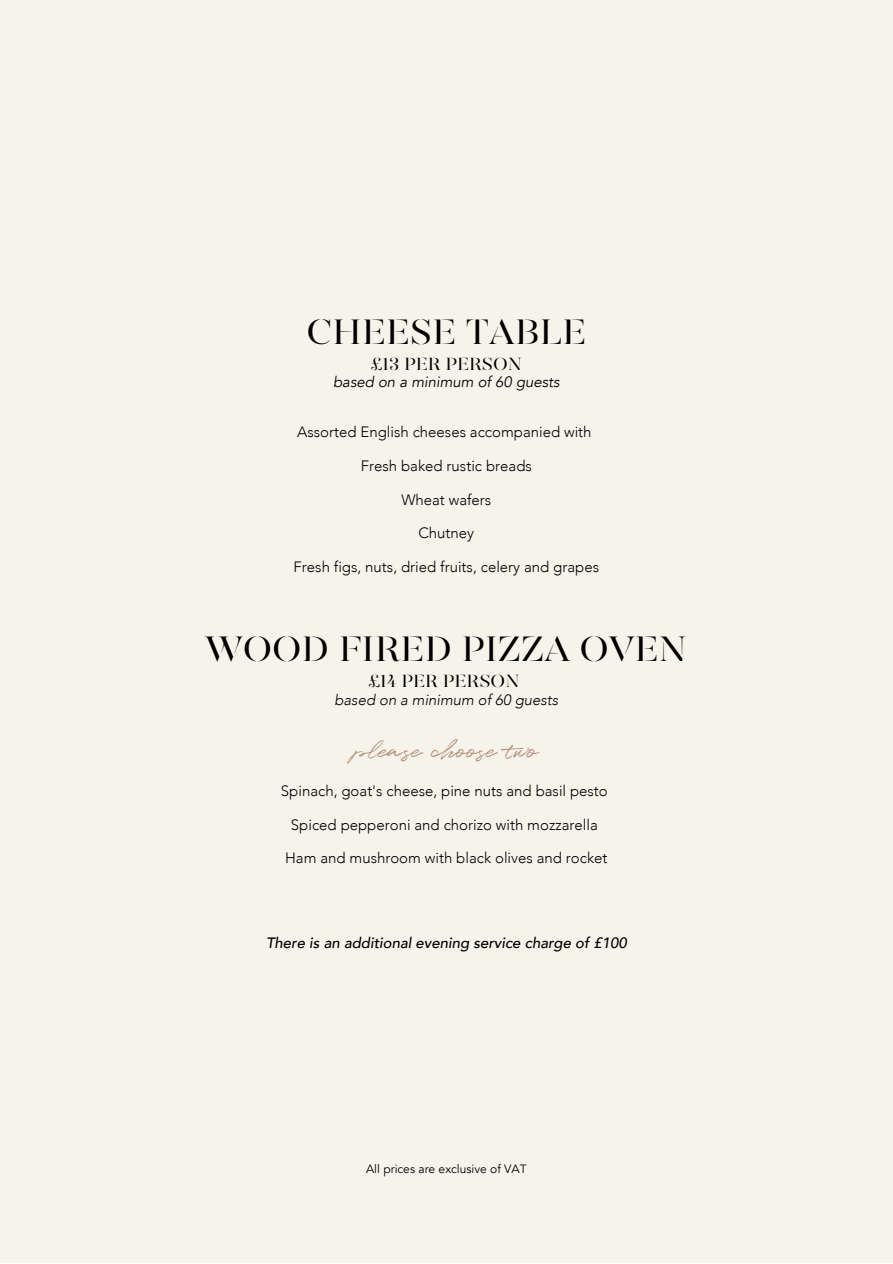
<style>
.page{position:relative;width:893px;height:1264px;background:#fff}
.page>*{position:absolute;margin:0;border:0;box-sizing:border-box;transform-origin:0 0}
.t1{font:36px "Gabriela Stencil";color:#000}
.t2{font:25.5px "Quentin";color:#b4907c}
.t3{font:18px "Gabriela Stencil";color:#000}
.t4{font:300 15px "Avenir";color:#000}
.t5{font:italic 500 15px "Avenir";color:#000}
.t6{font:italic 15px "Avenir";color:#000}
.t7{font:italic 300 15px "Avenir";color:#000}
.t8{font:12px "Avenir";color:#000}
</style>
<div class="page">
<div style="left:0;top:0;width:892px;height:1262px;background:#f6f4ea"></div>
<h1 class="t1" style="left:306px;top:309px;width:281px">CHEESE TABLE</h1>
<p class="t3" style="left:371px;top:352px;width:153px">£13 PER PERSON</p>
<p class="t6" style="left:333px;top:371px;width:228px">based on a minimum of 60 guests</p>
<p class="t4" style="left:297px;top:422px;width:296px">Assorted English cheeses accompanied with</p>
<p class="t4" style="left:361px;top:456px;width:172px">Fresh baked rustic breads</p>
<p class="t4" style="left:401px;top:489px;width:91px">Wheat wafers</p>
<p class="t4" style="left:418px;top:523px;width:57px">Chutney</p>
<p class="t4" style="left:293px;top:557px;width:307px">Fresh figs, nuts, dried fruits, celery and grapes</p>
<h1 class="t1" style="left:206px;top:626px;width:482px">WOOD FIRED PIZZA OVEN</h1>
<p class="t3" style="left:368px;top:669px;width:153px">£14 PER PERSON</p>
<p class="t7" style="left:334px;top:690px;width:225px">based on a minimum of 60 guests</p>
<h2 class="t2" style="left:354px;top:733px;width:185px">please choose two</h2>
<p class="t4" style="left:281px;top:781px;width:328px">Spinach, goat's cheese, pine nuts and basil pesto</p>
<p class="t4" style="left:291px;top:814px;width:308px">Spiced pepperoni and chorizo with mozzarella</p>
<p class="t4" style="left:285px;top:848px;width:324px">Ham and mushroom with black olives and rocket</p>
<p class="t5" style="left:266px;top:932px;width:362px">There is an additional evening service charge of £100</p>
<p class="t8" style="left:366px;top:1160px;width:162px">All prices are exclusive of VAT</p>
</div>
